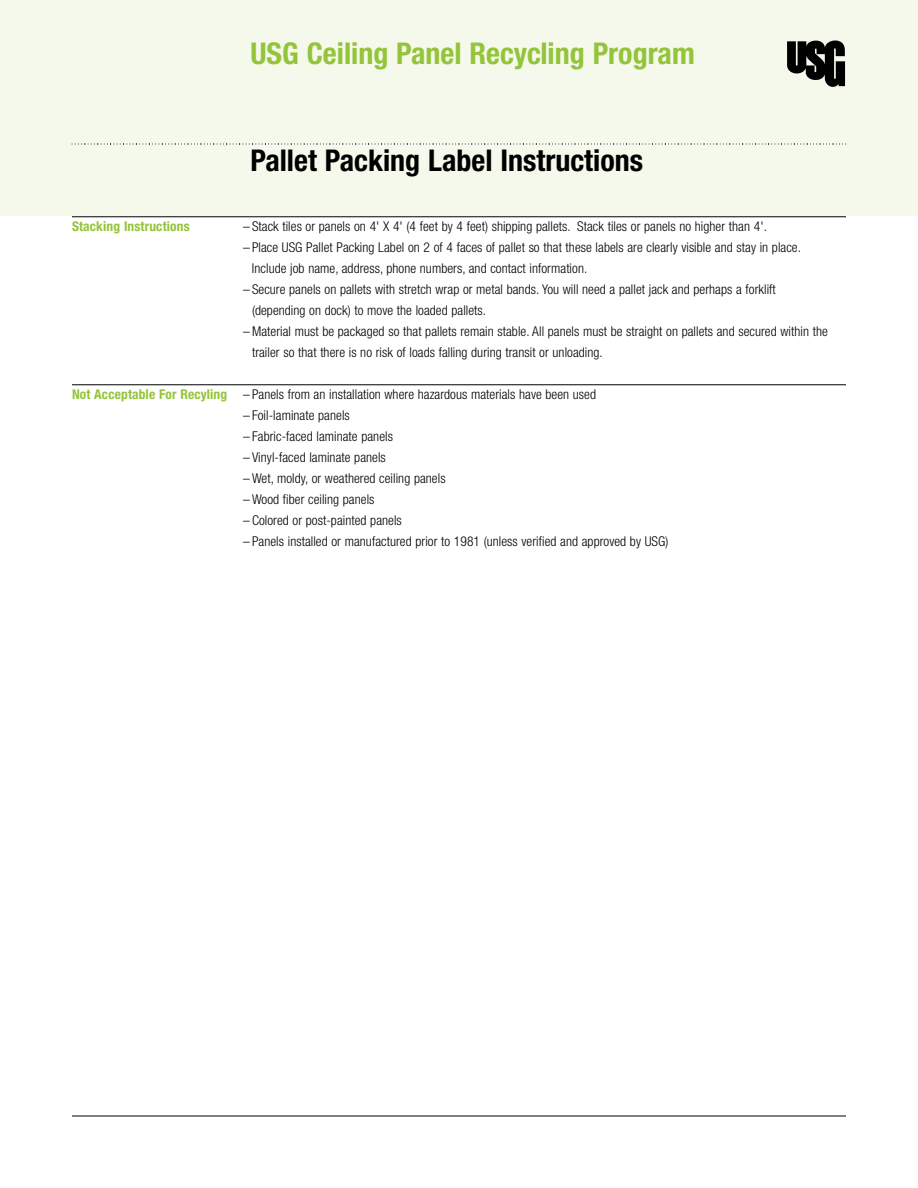
<style>
.page{position:relative;width:918px;height:1188px;background:#fff}
.page>*{position:absolute;margin:0;border:0;box-sizing:border-box;transform-origin:0 0}
.t1{font:700 condensed 30px "Helvetica Neue";color:#94c43a}
.t2{font:700 condensed 30px "Helvetica Neue";color:#000}
.t3{font:300 condensed 13.5px/21px "Helvetica Neue";letter-spacing:.005em;color:#000}
.t4{font:700 condensed 13.5px "Helvetica Neue";letter-spacing:.01em;color:#94c43a}
.s1{font-weight:700;color:#94c43a}
</style>
<div class="page">
<div style="left:0;top:0;width:918px;height:216px;background:#f4f9eb"></div>
<svg style="left:787px;top:40px;width:58px;height:47px"></svg>
<hr style="left:72px;top:1116px;width:774px;height:1px;background:#000">
<svg style="left:72px;top:144px;width:774px;height:1px"></svg>
<hr style="left:72px;top:217px;width:774px;height:1px;background:#000">
<hr style="left:72px;top:385px;width:774px;height:1px;background:#000">
<h1 class="t1" style="left:250px;top:35px;width:446px">USG Ceiling Panel Recycling Program</h1>
<h1 class="t2" style="left:250px;top:142px;width:394px">Pallet Packing Label Instructions</h1>
<p class="t4" style="left:72px;top:218px;width:119px">Stacking Instructions</p>
<p class="t3" style="left:243px;top:216px;width:525px">– Stack tiles or panels on 4' X 4' (4 feet by 4 feet) shipping pallets. Stack tiles or panels no higher than 4'.</p>
<p class="t3" style="left:252px;top:237px;width:551px;text-indent:-9px">– Place USG Pallet Packing Label on 2 of 4 faces of pallet so that these labels are clearly visible and stay in place.<br>Include job name, address, phone numbers, and contact information.</p>
<p class="t3" style="left:252px;top:279px;width:525px;text-indent:-9px">– Secure panels on pallets with stretch wrap or metal bands. You will need a pallet jack and perhaps a forklift (depending on dock) to move the loaded pallets.</p>
<p class="t3" style="left:252px;top:321px;width:577px;text-indent:-9px">– Material must be packaged so that pallets remain stable. All panels must be straight on pallets and secured within the trailer so that there is no risk of loads falling during transit or unloading.</p>
<p class="t3" style="left:72px;top:384px;width:526px"><span class="s1">Not Acceptable For Recyling</span> – Panels from an installation where hazardous materials have been used</p>
<p class="t3" style="left:243px;top:405px;width:108px">– Foil-laminate panels</p>
<p class="t3" style="left:243px;top:426px;width:151px">– Fabric-faced laminate panels</p>
<p class="t3" style="left:243px;top:447px;width:144px">– Vinyl-faced laminate panels</p>
<p class="t3" style="left:243px;top:468px;width:204px">– Wet, moldy, or weathered ceiling panels</p>
<p class="t3" style="left:243px;top:489px;width:133px">– Wood fiber ceiling panels</p>
<p class="t3" style="left:243px;top:510px;width:160px">– Colored or post-painted panels</p>
<p class="t3" style="left:243px;top:531px;width:427px">– Panels installed or manufactured prior to 1981 (unless verified and approved by USG)</p>
</div>
